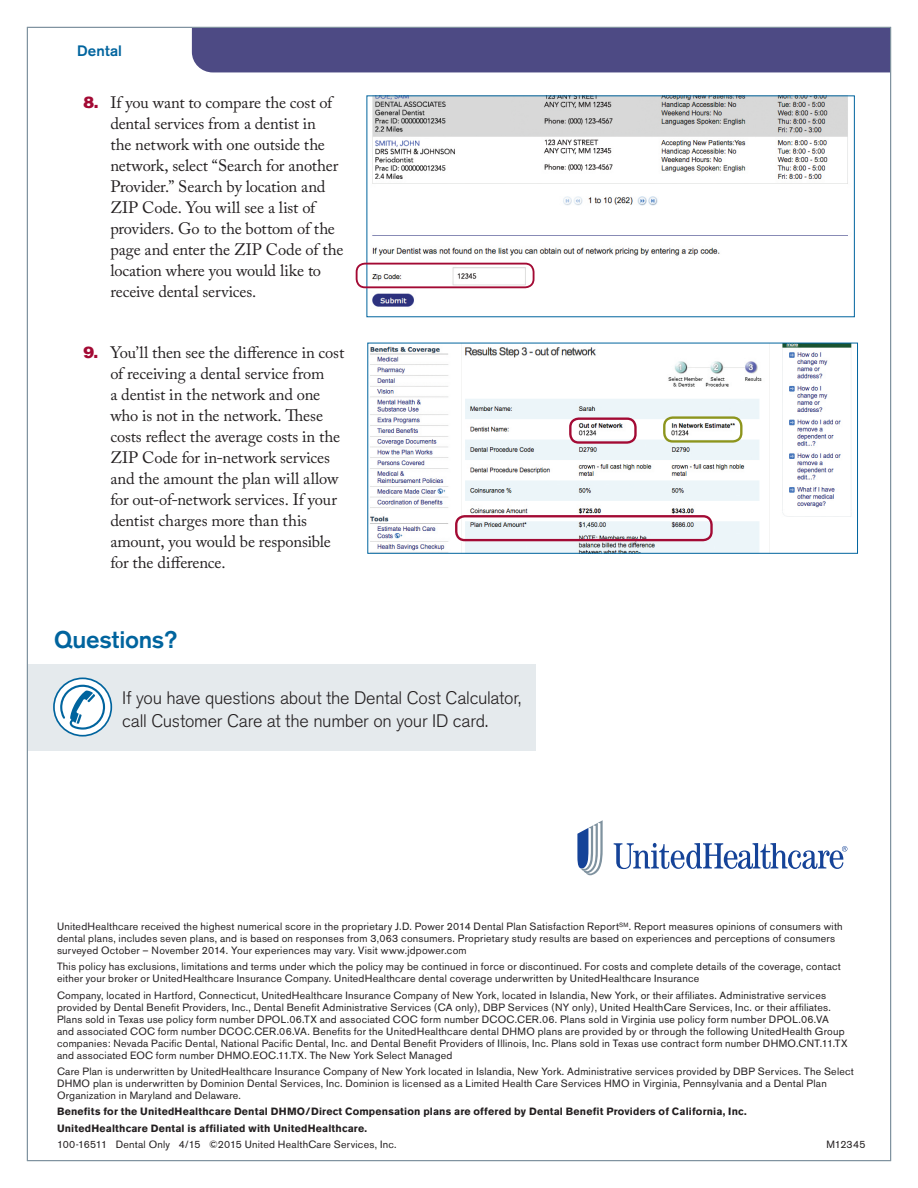
<style>
.page{position:relative;width:918px;height:1188px;background:#fff}
.page>*{position:absolute;margin:0;border:0;box-sizing:border-box;transform-origin:0 0}
.t1{font:500 24px "Akzidenz Grotesk BE";letter-spacing:-.01em;color:#00649e}
.t2{font:300 18px/22.5px "Akzidenz Grotesk BE";letter-spacing:-.015em;color:#231f20}
.t3{font:16.5px/21px "Adobe Caslon Pro";letter-spacing:-.01em;color:#231f20}
.t4{font:500 15px "Akzidenz Grotesk BE";letter-spacing:.01em;color:#00649e}
.t5{font:10.5px/12px "Akzidenz Grotesk BE";letter-spacing:.02em;color:#231f20}
.t6{font:700 10.5px/16.4px "Akzidenz Grotesk BE";letter-spacing:.015em;color:#231f20}
.s1{font-family:"Akzidenz Grotesk BE Super";color:#a30a34}
</style>
<div class="page">
<svg style="left:614px;top:843px;width:233px;height:26px"></svg>
<svg style="left:577px;top:820px;width:26px;height:55px"></svg>
<div style="left:27px;top:664px;width:509px;height:87px;background:#e5eaed"></div>
<svg style="left:53px;top:678px;width:59px;height:59px"></svg>
<img style="left:368px;top:97px;width:480px;height:210px">
<div style="left:356px;top:263px;width:179px;height:25px;border:2px solid #a30a34;border-radius:8px"></div>
<img style="left:370px;top:345px;width:482px;height:207px">
<div style="left:367px;top:343px;width:491px;height:211px;border:1px solid #00649e"></div>
<div style="left:455px;top:515px;width:258px;height:26px;border:2px solid #a30a34;border-radius:8px"></div>
<div style="left:569px;top:417px;width:68px;height:27px;border:2px solid #a30a34;border-radius:8px"></div>
<div style="left:663px;top:416px;width:80px;height:27px;border:2px solid #8d951d;border-radius:8px"></div>
<div style="left:192px;top:29px;width:697px;height:43px;background:#4d4a84"></div>
<h3 class="t4" style="left:77px;top:41px;width:46px">Dental</h3>
<p class="t3" style="left:110px;top:91px;width:235px;text-indent:-27px"><span class="s1">8.</span> If you want to compare the cost of dental services from a dentist in<br>the network with one outside the network, select “Search for another<br>Provider.” Search by location and<br>ZIP Code. You will see a list of providers. Go to the bottom of the page and enter the ZIP Code of the location where you would like to receive dental services.</p>
<p class="t3" style="left:110px;top:342px;width:235px;text-indent:-27px"><span class="s1">9.</span> You’ll then see the difference in cost of receiving a dental service from<br>a dentist in the network and one who is not in the network. These costs reflect the average costs in the<br>ZIP Code for in-network services and the amount the plan will allow for out-of-network services. If your dentist charges more than this amount, you would be responsible for the difference.</p>
<h1 class="t1" style="left:54px;top:625px;width:125px">Questions?</h1>
<h2 class="t2" style="left:122px;top:687px;width:400px">If you have questions about the Dental Cost Calculator, call Customer Care at the number on your ID card.</h2>
<p class="t5" style="left:57px;top:920px;width:787px">UnitedHealthcare received the highest numerical score in the proprietary J.D. Power 2014 Dental Plan Satisfaction Report<sup>SM</sup>. Report measures opinions of consumers with dental plans, includes seven plans, and is based on responses from 3,063 consumers. Proprietary study results are based on experiences and perceptions of consumers surveyed October – November 2014. Your experiences may vary. Visit www.jdpower.com</p>
<p class="t5" style="left:57px;top:961px;width:786px">This policy has exclusions, limitations and terms under which the policy may be continued in force or discontinued. For costs and complete details of the coverage, contact either your broker or UnitedHealthcare Insurance Company. UnitedHealthcare dental coverage underwritten by UnitedHealthcare Insurance</p>
<p class="t5" style="left:57px;top:989px;width:792px">Company, located in Hartford, Connecticut, UnitedHealthcare Insurance Company of New York, located in Islandia, New York, or their affiliates. Administrative services provided by Dental Benefit Providers, Inc., Dental Benefit Administrative Services (CA only), DBP Services (NY only), United HealthCare Services, Inc. or their affiliates.<br>Plans sold in Texas use policy form number DPOL.06.TX and associated COC form number DCOC.CER.06. Plans sold in Virginia use policy form number DPOL.06.VA and associated COC form number DCOC.CER.06.VA. Benefits for the UnitedHealthcare dental DHMO plans are provided by or through the following UnitedHealth Group companies: Nevada Pacific Dental, National Pacific Dental, Inc. and Dental Benefit Providers of Illinois, Inc. Plans sold in Texas use contract form number DHMO.CNT.11.TX and associated EOC form number DHMO.EOC.11.TX. The New York Select Managed</p>
<p class="t5" style="left:57px;top:1065px;width:798px">Care Plan is underwritten by UnitedHealthcare Insurance Company of New York located in Islandia, New York. Administrative services provided by DBP Services. The Select<br>DHMO plan is underwritten by Dominion Dental Services, Inc. Dominion is licensed as a Limited Health Care Services HMO in Virginia, Pennsylvania and a Dental Plan<br>Organization in Maryland and Delaware.</p>
<p class="t6" style="left:57px;top:1104px;width:691px">Benefits for the UnitedHealthcare Dental DHMO/Direct Compensation plans are offered by Dental Benefit Providers of California, Inc.<br>UnitedHealthcare Dental is affiliated with UnitedHealthcare.</p>
<p class="t5" style="left:57px;top:1138px;width:341px">100-16511 Dental Only 4/15 ©2015 United HealthCare Services, Inc.</p>
<p class="t5" style="left:826px;top:1138px;width:41px">M12345</p>
</div>
